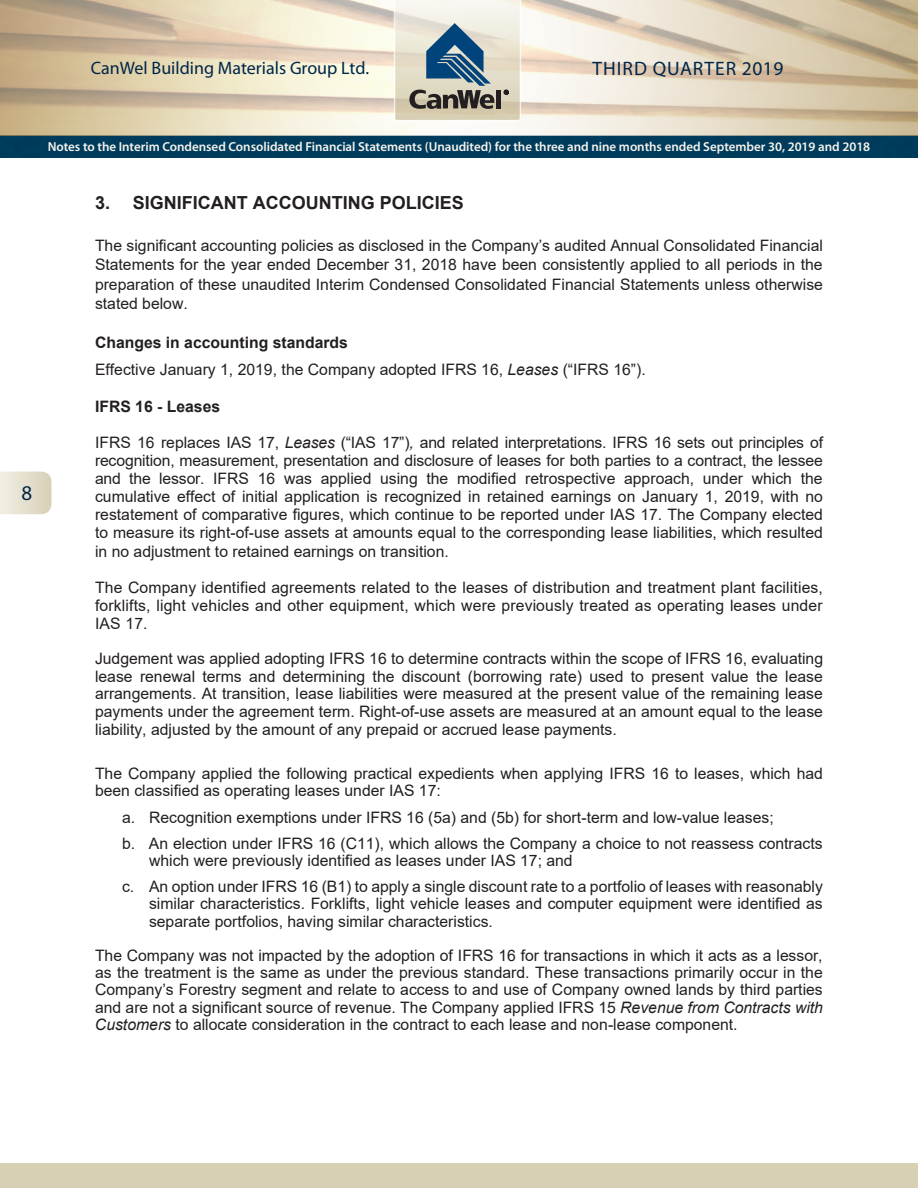
<style>
.page{position:relative;width:918px;height:1188px;background:#fff}
.page>*{position:absolute;margin:0;border:0;box-sizing:border-box;transform-origin:0 0}
.Page_Number{font:21px "Myriad Pro";color:#002648}
.Coorporate_Info_Head{font:19.5px "Myriad Pro";letter-spacing:.05em;color:#002648}
.Coorporate_Info_Head-2{font:18px "Myriad Pro";color:#002648}
.t1{font:700 18px "Arial";color:#231f20}
.t2{font:15.75px/18.1px "Arial";color:#231f20;text-align:justify}
.t3{font:700 15.75px "Arial";color:#231f20}
.Section_name{font:600 13.05px "Myriad Pro";letter-spacing:-.005em;color:#f5f3ec}
.s1{font-weight:700}
.s2{font-style:italic}
</style>
<div class="page">
<div style="left:0;top:135px;width:918px;height:22px;background:#003c5d"></div>
<svg style="left:0;top:0;width:918px;height:135px"></svg>
<svg style="left:394px;top:0;width:127px;height:121px"></svg>
<svg style="left:0;top:472px;width:51px;height:42px"></svg>
<p class="Coorporate_Info_Head-2" style="left:91px;top:57px;width:280px">CanWel Building Materials Group Ltd.</p>
<p class="Coorporate_Info_Head" style="left:593px;top:56px;width:193px">THIRD QUARTER 2019</p>
<p class="Page_Number" style="left:22px;top:480px;width:12px">8</p>
<p class="Section_name" style="left:48px;top:139px;width:824px">Notes to the Interim Condensed Consolidated Financial Statements (Unaudited) for the three and nine months ended September 30, 2019 and 2018</p>
<p class="t1" style="left:95px;top:190px;width:370px">3. SIGNIFICANT ACCOUNTING POLICIES</p>
<p class="t2" style="left:95px;top:235px;width:729px;line-height:19.5px">The significant accounting policies as disclosed in the Company’s audited Annual Consolidated Financial Statements for the year ended December 31, 2018 have been consistently applied to all periods in the preparation of these unaudited Interim Condensed Consolidated Financial Statements unless otherwise stated below.</p>
<p class="t2" style="left:95px;top:329px;width:552px;line-height:27px"><span class="s1">Changes in accounting standards<br></span>Effective January 1, 2019, the Company adopted IFRS 16, <span class="s2">Leases</span> (“IFRS 16”).</p>
<p class="t3" style="left:95px;top:395px;width:127px">IFRS 16 - Leases</p>
<p class="t2" style="left:95px;top:433px;width:730px">IFRS 16 replaces IAS 17, <span class="s2">Leases</span> (“IAS 17”)<span class="s2">,</span> and related interpretations. IFRS 16 sets out principles of recognition, measurement, presentation and disclosure of leases for both parties to a contract, the lessee and the lessor. IFRS 16 was applied using the modified retrospective approach, under which the cumulative effect of initial application is recognized in retained earnings on January 1, 2019, with no restatement of comparative figures, which continue to be reported under IAS 17. The Company elected to measure its right-of-use assets at amounts equal to the corresponding lease liabilities, which resulted in no adjustment to retained earnings on transition.</p>
<p class="t2" style="left:95px;top:578px;width:729px">The Company identified agreements related to the leases of distribution and treatment plant facilities, forklifts, light vehicles and other equipment, which were previously treated as operating leases under IAS 17.</p>
<p class="t2" style="left:95px;top:650px;width:730px;line-height:17.5px">Judgement was applied adopting IFRS 16 to determine contracts within the scope of IFRS 16, evaluating lease renewal terms and determining the discount (borrowing rate) used to present value the lease arrangements. At transition, lease liabilities were measured at the present value of the remaining lease payments under the agreement term. Right-of-use assets are measured at an amount equal to the lease liability, adjusted by the amount of any prepaid or accrued lease payments.</p>
<p class="t2" style="left:95px;top:764px;width:729px;line-height:17.5px">The Company applied the following practical expedients when applying IFRS 16 to leases, which had been classified as operating leases under IAS 17:</p>
<p class="t2" style="left:122px;top:804px;width:702px;line-height:26.2px">a. Recognition exemptions under IFRS 16 (5a) and (5b) for short-term and low-value leases;<br>b. An election under IFRS 16 (C11), which allows the Company a choice to not reassess contracts</p>
<p class="t2" style="left:122px;top:847px;width:702px;line-height:26.2px;text-indent:27px">which were previously identified as leases under IAS 17; and<br>c. An option under IFRS 16 (B1) to apply a single discount rate to a portfolio of leases with reasonably</p>
<p class="t2" style="left:149px;top:895px;width:675px;line-height:17.2px">similar characteristics. Forklifts, light vehicle leases and computer equipment were identified as separate portfolios, having similar characteristics.</p>
<p class="t2" style="left:95px;top:947px;width:730px;line-height:17.2px">The Company was not impacted by the adoption of IFRS 16 for transactions in which it acts as a lessor, as the treatment is the same as under the previous standard. These transactions primarily occur in the Company’s Forestry segment and relate to access to and use of Company owned lands by third parties and are not a significant source of revenue. The Company applied IFRS 15 <span class="s2">Revenue from Contracts with Customers</span> to allocate consideration in the contract to each lease and non-lease component.</p>
</div>
